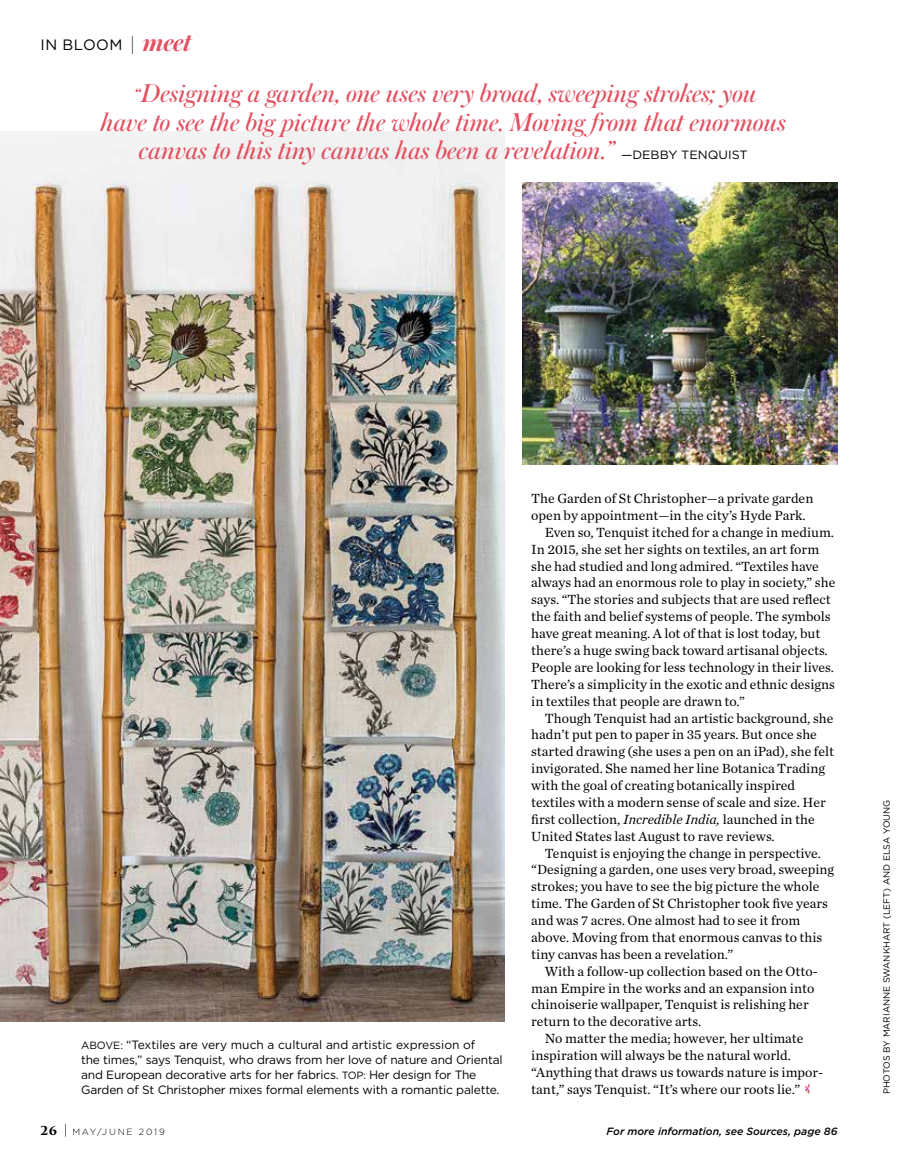
<style>
.page{position:relative;width:905px;height:1175px;background:#fff}
.page>*{position:absolute;margin:0;border:0;box-sizing:border-box;transform-origin:0 0}
.t1{font:italic 27px "Austin";color:#e15060;scale:1.05 1}
.t2{font:15px "Gotham";letter-spacing:.03em;color:#000}
.t3{font:13.8px "Chronicle Text G1";color:#000}
.t4{font:12px/15px "Gotham";letter-spacing:-.015em;color:#000}
.t5{font:12px "Gotham";letter-spacing:-.015em;color:#000;scale:1.05 1}
.t6{font:italic 500 10.5px "Gotham";color:#000}
.t7{font:9px "Gotham";color:#000}
.t8{font:300 9px "Gotham";letter-spacing:.2em;color:#000}
.s1{font-weight:100;font-size:25.5px}
.s2{font-family:"Austin";font-weight:600;font-style:italic;font-size:27px;color:#e15060}
.s3{font-size:21px}
.s4{font-size:10.5px}
.s5{font-style:italic}
.s6{font-family:"Trajan Pro 3";font-weight:700;font-size:12px}
.s7{font-size:13.8px}
</style>
<div class="page">
<img style="left:522px;top:182px;width:315px;height:282px">
<img style="left:0;top:131px;width:504px;height:890px">
<svg style="left:805px;top:1084px;width:5px;height:9px"></svg>
<p class="t2" style="left:40px;top:35px;width:152px">IN BLOOM <span class="s1">I</span> <span class="s2">meet</span></p>
<h1 class="t1" style="left:135px;top:75px;width:594px"><span class="s3">“</span>Designing a garden, one uses very broad, sweeping strokes; you</h1>
<h1 class="t1" style="left:101px;top:103px;width:654px">have to see the big picture the whole time. Moving from that enormous</h1>
<h1 class="t1" style="left:139px;top:132px;width:454px">canvas to this tiny canvas has been a revelation.”</h1>
<p class="t5" style="left:621px;top:147px;width:122px">—DEBBY TENQUIST</p>
<p class="t4" style="left:81px;top:1036px;width:423px"><span class="s4">ABOVE:</span> “Textiles are very much a cultural and artistic expression of<br>the times,” says Tenquist, who draws from her love of nature and Oriental and European decorative arts for her fabrics. <span class="s4">TOP:</span> Her design for The Garden of St Christopher mixes formal elements with a romantic palette.</p>
<p class="t3" style="left:531px;top:488px;width:283px">The Garden of St Christopher—a private garden</p>
<p class="t3" style="left:531px;top:505px;width:276px">open by appointment—in the city’s Hyde Park.</p>
<p class="t3" style="left:545px;top:522px;width:291px">Even so, Tenquist itched for a change in medium.</p>
<p class="t3" style="left:531px;top:538px;width:289px">In 2015, she set her sights on textiles, an art form</p>
<p class="t3" style="left:531px;top:555px;width:289px">she had studied and long admired. “Textiles have</p>
<p class="t3" style="left:531px;top:572px;width:305px">always had an enormous role to play in society,” she</p>
<p class="t3" style="left:531px;top:589px;width:301px">says. “The stories and subjects that are used reflect</p>
<p class="t3" style="left:531px;top:606px;width:301px">the faith and belief systems of people. The symbols</p>
<p class="t3" style="left:531px;top:623px;width:290px">have great meaning. A lot of that is lost today, but</p>
<p class="t3" style="left:531px;top:640px;width:298px">there’s a huge swing back toward artisanal objects.</p>
<p class="t3" style="left:531px;top:657px;width:304px">People are looking for less technology in their lives.</p>
<p class="t3" style="left:531px;top:673px;width:305px">There’s a simplicity in the exotic and ethnic designs</p>
<p class="t3" style="left:531px;top:690px;width:215px">in textiles that people are drawn to.”</p>
<p class="t3" style="left:545px;top:707px;width:290px">Though Tenquist had an artistic background, she</p>
<p class="t3" style="left:531px;top:724px;width:287px">hadn’t put pen to paper in 35 years. But once she</p>
<p class="t3" style="left:531px;top:741px;width:304px">started drawing (she uses a pen on an iPad), she felt</p>
<p class="t3" style="left:531px;top:758px;width:295px">invigorated. She named her line Botanica Trading</p>
<p class="t3" style="left:531px;top:775px;width:265px">with the goal of creating botanically inspired</p>
<p class="t3" style="left:531px;top:792px;width:296px">textiles with a modern sense of scale and size. Her</p>
<p class="t3" style="left:531px;top:808px;width:285px">first collection, <span class="s5">Incredible India,</span> launched in the</p>
<p class="t3" style="left:531px;top:825px;width:245px">United States last August to rave reviews.</p>
<p class="t3" style="left:545px;top:842px;width:278px">Tenquist is enjoying the change in perspective.</p>
<p class="t3" style="left:531px;top:859px;width:304px">“Designing a garden, one uses very broad, sweeping</p>
<p class="t3" style="left:531px;top:876px;width:289px">strokes; you have to see the big picture the whole</p>
<p class="t3" style="left:531px;top:893px;width:298px">time. The Garden of St Christopher took five years</p>
<p class="t3" style="left:531px;top:910px;width:271px">and was 7 acres. One almost had to see it from</p>
<p class="t3" style="left:531px;top:927px;width:292px">above. Moving from that enormous canvas to this</p>
<p class="t3" style="left:531px;top:943px;width:204px">tiny canvas has been a revelation.”</p>
<p class="t3" style="left:545px;top:960px;width:274px">With a follow-up collection based on the Otto-</p>
<p class="t3" style="left:531px;top:977px;width:284px">man Empire in the works and an expansion into</p>
<p class="t3" style="left:531px;top:994px;width:279px">chinoiserie wallpaper, Tenquist is relishing her</p>
<p class="t3" style="left:531px;top:1011px;width:171px">return to the decorative arts.</p>
<p class="t3" style="left:545px;top:1028px;width:260px">No matter the media; however, her ultimate</p>
<p class="t3" style="left:531px;top:1045px;width:261px">inspiration will always be the natural world.</p>
<p class="t3" style="left:531px;top:1061px;width:293px">“Anything that draws us towards nature is impor-</p>
<p class="t3" style="left:531px;top:1078px;width:270px">tant,” says Tenquist. “It’s where our roots lie.”</p>
<p class="t8" style="left:40px;top:1126px;width:126px"><span class="s6">26</span> <span class="s7">|</span> MAY/JUNE 2019</p>
<p class="t6" style="left:606px;top:1124px;width:232px">For more information, see Sources, page 86</p>
<p class="t7" style="left:880px;top:1094px;width:296px;rotate:-90deg">PHOTOS BY MARIANNE SWANKHART (LEFT) AND ELSA YOUNG</p>
</div>
